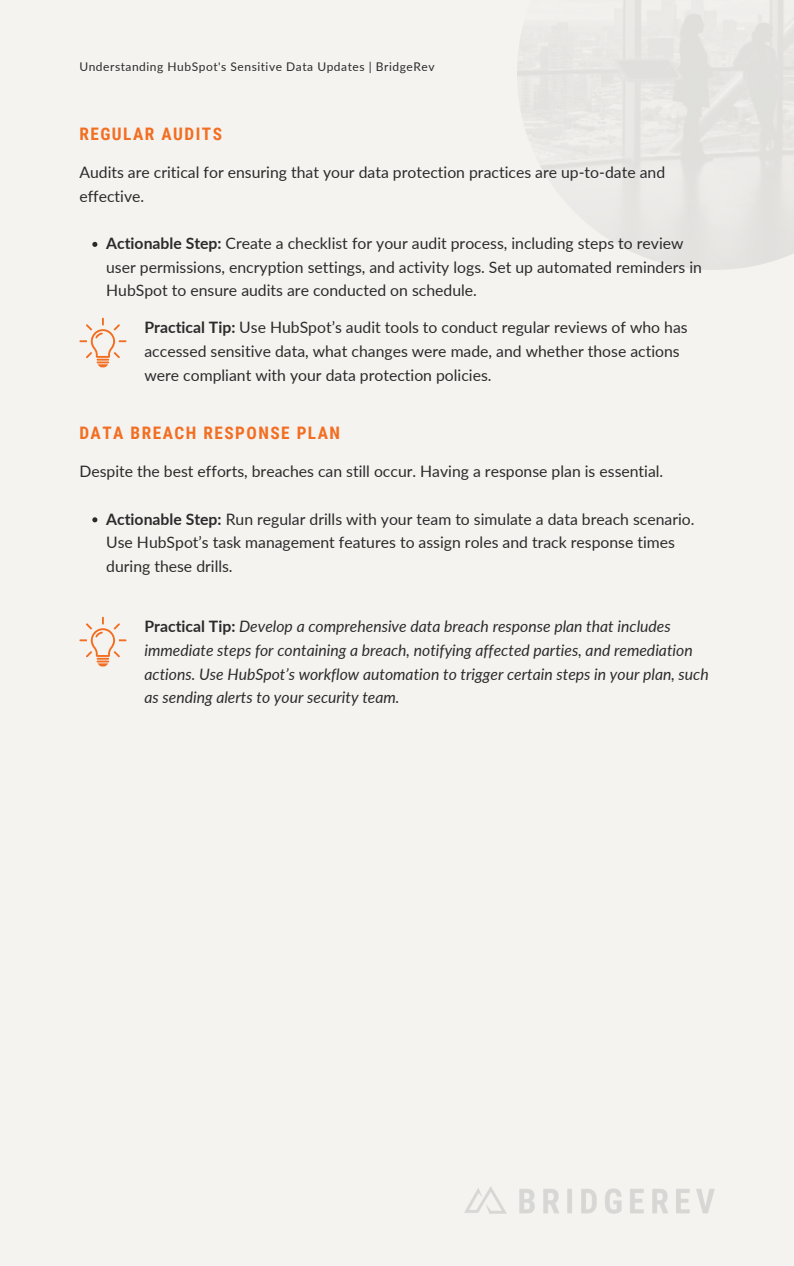
<style>
.page{position:relative;width:794px;height:1266px;background:#fff}
.page>*{position:absolute;margin:0;border:0;box-sizing:border-box;transform-origin:0 0}
.t1{font:700 17.25px "Roboto Condensed";letter-spacing:.085em;color:#f26e22}
.t2{font:15.75px/23.6px "Lato";color:#2b2b2b}
.t3{font:italic 15.75px/23.6px "Lato";color:#2b2b2b}
.t4{font:12px "Lato";letter-spacing:.045em;color:#2b2b2b}
.s1{font-weight:700}
.s2{font-weight:700;font-style:normal}
</style>
<div class="page">
<div style="left:0;top:0;width:793px;height:1266px;background:#f4f3f0"></div>
<svg style="left:92px;top:242px;width:5px;height:5px"></svg>
<svg style="left:92px;top:517px;width:5px;height:5px"></svg>
<img style="left:464px;top:1186px;width:250px;height:27px">
<svg style="left:79px;top:318px;width:47px;height:49px"></svg>
<svg style="left:79px;top:617px;width:47px;height:49px"></svg>
<h2 class="t4" style="left:79px;top:59px;width:356px">Understanding HubSpot's Sensitive Data Updates | BridgeRev</h2>
<p class="t1" style="left:79px;top:124px;width:144px">REGULAR AUDITS</p>
<p class="t2" style="left:79px;top:160px;width:587px">Audits are critical for ensuring that your data protection practices are up-to-date and effective.</p>
<p class="t2" style="left:106px;top:231px;width:597px"><span class="s1">Actionable Step:</span> Create a checklist for your audit process, including steps to review user permissions, encryption settings, and activity logs. Set up automated reminders in<br>HubSpot to ensure audits are conducted on schedule.</p>
<h1 class="t2" style="left:144px;top:315px;width:544px"><span class="s1">Practical Tip:</span> Use HubSpot’s audit tools to conduct regular reviews of who has accessed sensitive data, what changes were made, and whether those actions were compliant with your data protection policies.</h1>
<p class="t1" style="left:79px;top:423px;width:262px">DATA BREACH RESPONSE PLAN</p>
<h1 class="t2" style="left:79px;top:459px;width:585px">Despite the best efforts, breaches can still occur. Having a response plan is essential.</h1>
<h2 class="t2" style="left:106px;top:507px;width:589px"><span class="s1">Actionable Step:</span> Run regular drills with your team to simulate a data breach scenario.<br>Use HubSpot’s task management features to assign roles and track response times during these drills.</h2>
<h2 class="t3" style="left:144px;top:614px;width:565px"><span class="s2">Practical Tip:</span> Develop a comprehensive data breach response plan that includes immediate steps for containing a breach, notifying affected parties, and remediation actions. Use HubSpot’s workflow automation to trigger certain steps in your plan, such as sending alerts to your security team.</h2>
</div>
